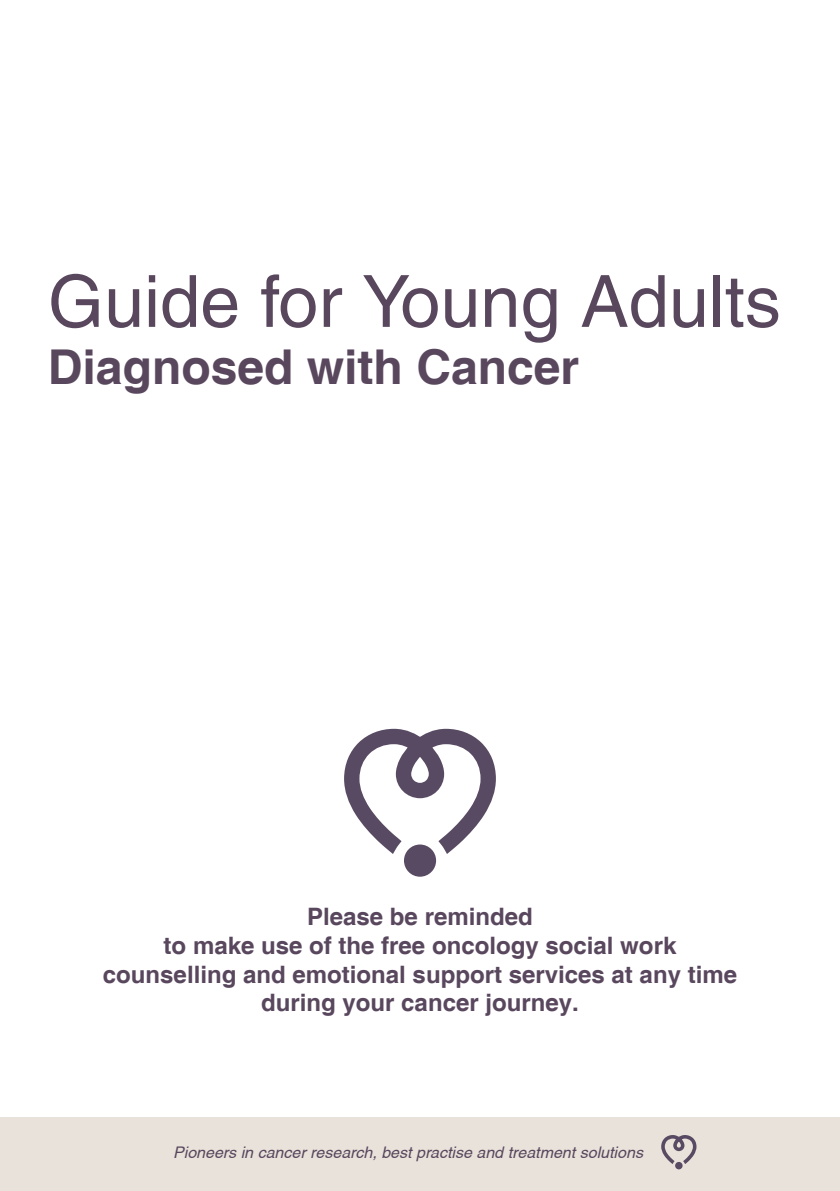
<style>
.page{position:relative;width:840px;height:1191px;background:#fff}
.page>*{position:absolute;margin:0;border:0;box-sizing:border-box;transform-origin:0 0}
.t1{font:72px "Helvetica";color:#59475e}
.t2{font:700 48px "Helvetica";color:#59475e}
.t3{font:700 24px/28.8px "Helvetica";color:#59475e;text-align:center}
.t4{font:italic 16px "Helvetica";color:#59475e}
</style>
<div class="page">
<div style="left:0;top:1117px;width:839px;height:74px;background:#e8e2da"></div>
<svg style="left:661px;top:1135px;width:35px;height:29px"></svg>
<svg style="left:674px;top:1161px;width:8px;height:8px"></svg>
<svg style="left:344px;top:729px;width:151px;height:125px"></svg>
<div style="left:404px;top:844px;width:32px;height:32px;background:#584a62;border-radius:50%"></div>
<h1 class="t1" style="left:48px;top:260px;width:734px">Guide for Young Adults</h1>
<h2 class="t2" style="left:48px;top:338px;width:532px">Diagnosed with Cancer</h2>
<p class="t3" style="left:103px;top:903px;width:635px">Please be reminded<br>to make use of the free oncology social work counselling and emotional support services at any time during your cancer journey.</p>
<p class="t4" style="left:173px;top:1143px;width:471px">Pioneers in cancer research, best practise and treatment solutions</p>
</div>
